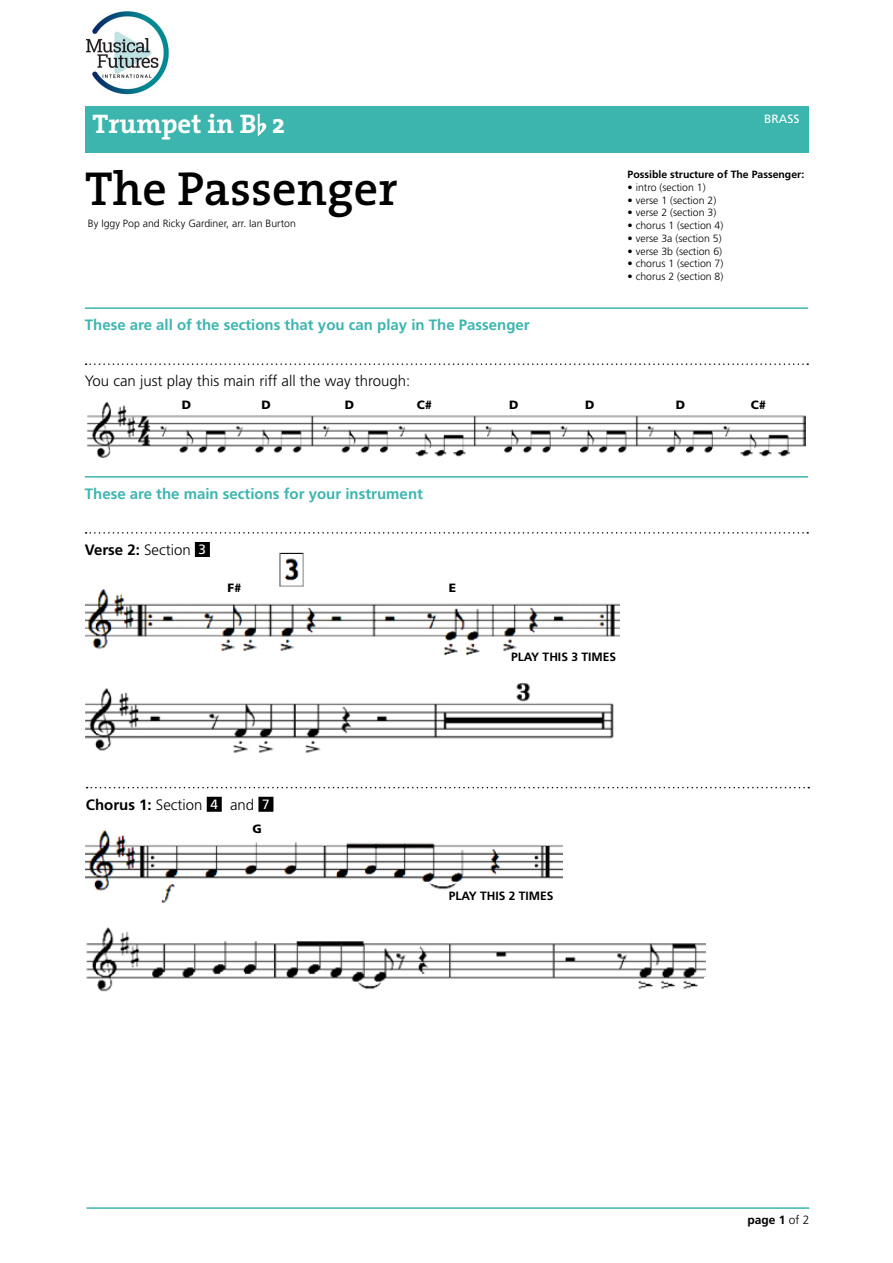
<style>
.page{position:relative;width:893px;height:1263px;background:#fff}
.page>*{position:absolute;margin:0;border:0;box-sizing:border-box;transform-origin:0 0}
.t1{font:600 48px "The Serif";color:#000}
.t2{font:700 27px "The Serif";color:#fff}
.t3{font:700 15px "Frutiger";color:#3db5af}
.t4{font:300 15px "Frutiger";color:#000}
.t5{font:700 15px "Frutiger";color:#000}
.t6{font:700 12px "Frutiger";letter-spacing:.035em;color:#000}
.t7{font:900 12px "Frutiger";color:#000}
.t8{font:700 12px "Frutiger";color:#000}
.t9{font:12px "Frutiger";color:#fff}
.t10{font:300 10.5px "Frutiger";color:#000}
.t11{font:700 10.5px "Frutiger";color:#000}
.s1{font-weight:300}
.s2{font-weight:400;font-size:13.5px;color:#fff}
.s3{font-weight:700}
</style>
<div class="page">
<div style="left:85px;top:106px;width:723px;height:47px;background:#3db5af"></div>
<hr style="left:85px;top:307px;width:723px;height:2px;background:#3db5af">
<svg style="left:86px;top:363px;width:722px;height:2px"></svg>
<hr style="left:85px;top:476px;width:723px;height:2px;background:#3db5af">
<svg style="left:86px;top:532px;width:722px;height:2px"></svg>
<div style="left:195px;top:542px;width:15px;height:15px;background:#000"></div>
<svg style="left:87px;top:787px;width:722px;height:1px"></svg>
<div style="left:207px;top:797px;width:15px;height:15px;background:#000"></div>
<div style="left:258px;top:797px;width:15px;height:15px;background:#000"></div>
<svg style="left:258px;top:114px;width:8px;height:22px"></svg>
<hr style="left:86px;top:1207px;width:723px;height:2px;background:#3db5af">
<img style="left:87px;top:401px;width:719px;height:57px">
<img style="left:85px;top:589px;width:535px;height:67px">
<img style="left:85px;top:683px;width:529px;height:70px">
<img style="left:85px;top:830px;width:478px;height:73px">
<div style="left:225px;top:578px;width:18px;height:18px;background:#fff"></div>
<div style="left:248px;top:820px;width:18px;height:17px;background:#fff"></div>
<div style="left:444px;top:578px;width:18px;height:18px;background:#fff"></div>
<img style="left:279px;top:552px;width:25px;height:35px">
<img style="left:86px;top:927px;width:620px;height:65px">
<hr style="left:704px;top:919px;width:3px;height:24px;background:#fff">
<hr style="left:704px;top:977px;width:3px;height:24px;background:#fff">
<img style="left:86px;top:11px;width:83px;height:84px">
<h2 class="t2" style="left:92px;top:102px;width:194px">Trumpet in B 2</h2>
<h1 class="t1" style="left:85px;top:149px;width:314px">The Passenger</h1>
<p class="t10" style="left:88px;top:217px;width:209px">By Iggy Pop and Ricky Gardiner, arr. Ian Burton</p>
<h3 class="t3" style="left:85px;top:316px;width:446px">These are all of the sections that you can play in The Passenger</h3>
<h3 class="t4" style="left:85px;top:372px;width:327px">You can just play this main riff all the way through:</h3>
<p class="t9" style="left:764px;top:112px;width:37px">BRASS</p>
<p class="t11" style="left:628px;top:168px;width:178px">Possible structure of The Passenger:</p>
<p class="t10" style="left:628px;top:181px;width:79px">• intro (section 1)</p>
<p class="t10" style="left:628px;top:194px;width:90px">• verse 1 (section 2)</p>
<p class="t10" style="left:628px;top:207px;width:90px">• verse 2 (section 3)</p>
<p class="t10" style="left:628px;top:220px;width:97px">• chorus 1 (section 4)</p>
<p class="t10" style="left:628px;top:232px;width:95px">• verse 3a (section 5)</p>
<p class="t10" style="left:628px;top:245px;width:96px">• verse 3b (section 6)</p>
<p class="t10" style="left:628px;top:258px;width:97px">• chorus 1 (section 7)</p>
<p class="t10" style="left:628px;top:270px;width:97px">• chorus 2 (section 8)</p>
<p class="t7" style="left:182px;top:398px;width:11px">D</p>
<p class="t7" style="left:262px;top:398px;width:11px">D</p>
<p class="t7" style="left:345px;top:398px;width:11px">D</p>
<p class="t7" style="left:417px;top:398px;width:17px">C#</p>
<p class="t7" style="left:509px;top:398px;width:11px">D</p>
<p class="t7" style="left:585px;top:398px;width:11px">D</p>
<p class="t7" style="left:676px;top:398px;width:11px">D</p>
<p class="t7" style="left:751px;top:398px;width:17px">C#</p>
<h3 class="t3" style="left:85px;top:485px;width:340px">These are the main sections for your instrument</h3>
<h3 class="t5" style="left:85px;top:541px;width:123px">Verse 2: <span class="s1">Section</span> <span class="s2">3</span></h3>
<p class="t7" style="left:227px;top:580px;width:16px">F#</p>
<h3 class="t4" style="left:86px;top:796px;width:185px"><span class="s3">Chorus 1:</span> Section <span class="s2">4</span> and <span class="s2">7</span></h3>
<p class="t7" style="left:252px;top:822px;width:11px">G</p>
<p class="t7" style="left:449px;top:580px;width:9px">E</p>
<p class="t6" style="left:511px;top:649px;width:106px">Play this 3 times</p>
<p class="t6" style="left:449px;top:888px;width:106px">Play this 2 times</p>
<p class="t8" style="left:747px;top:1212px;width:64px">page 1 <span class="s1">of 2</span></p>
</div>
